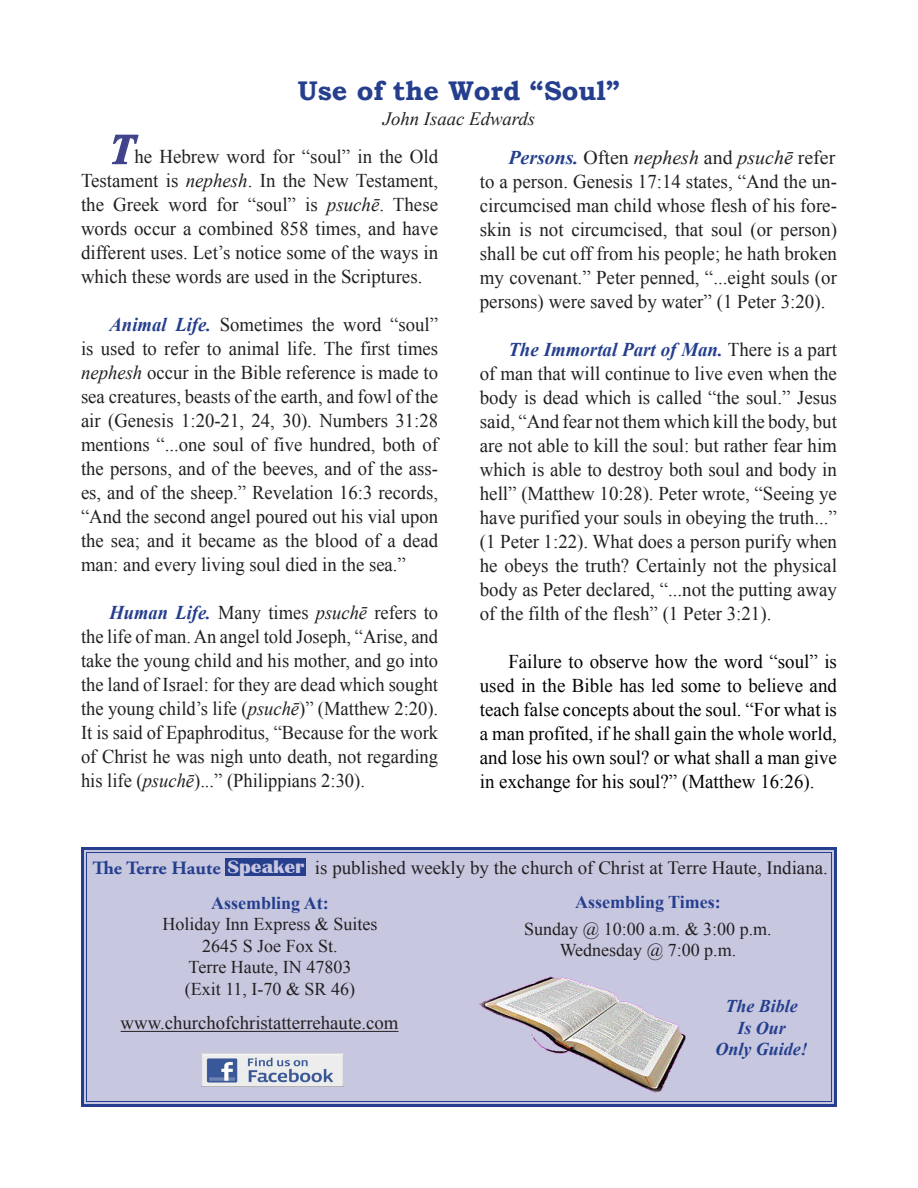
<style>
.page{position:relative;width:918px;height:1188px;background:#fff}
.page>*{position:absolute;margin:0;border:0;box-sizing:border-box;transform-origin:0 0}
.t1{font:700 27px "Bookman Old Style";color:#253f8e}
.t2{font:19.5px/24px "Times New Roman";color:#231f20;text-align:justify}
.t3{font:19.5px/24px "Times New Roman";color:#231f20;text-align:justify;scale:.96 1}
.t4{font:19.5px/24px "Times New Roman";color:#231f20;text-align:justify;scale:.95 1}
.t5{font:19.5px/24px "Times New Roman";color:#000;text-align:justify}
.t6{font:18.75px "Times New Roman";color:#231f20}
.t7{font:700 18.75px "Adobe Garamond Pro";color:#253f8e;scale:1.04 1}
.t8{font:italic 18.75px "Times New Roman";color:#231f20}
.t9{font:18px "Times New Roman";color:#231f20}
.t10{font:700 18px "Times New Roman";color:#253f8e}
.t11{font:italic 700 18px "Times New Roman";color:#253f8e}
.s1{font-weight:700;font-style:italic;font-size:42px;color:#40438b}
.s2{font-style:italic}
.s3{font-weight:700;font-style:italic;color:#253f8e}
.s4{font-family:"Britannic";color:#c7c7e0}
</style>
<div class="page">
<div style="left:81px;top:847px;width:756px;height:260px;background:#c7c7e0"></div>
<div style="left:86px;top:852px;width:746px;height:250px;border:1px solid #253f8e"></div>
<div style="left:225px;top:858px;width:81px;height:18px;background:#253f8e"></div>
<hr style="left:121px;top:1031px;width:277px;height:1px;background:#231f20">
<img style="left:478px;top:974px;width:231px;height:118px">
<img style="left:202px;top:1053px;width:141px;height:33px">
<svg style="left:111px;top:134px;width:28px;height:31px"></svg>
<p class="t1" style="left:298px;top:72px;width:324px">Use of the Word “Soul”</p>
<p class="t8" style="left:383px;top:106px;width:154px">John Isaac Edwards</p>
<p class="t2" style="left:81px;top:145px;width:359px;text-indent:28px"><span class="s1">T</span>he Hebrew word for “soul” in the Old Testament is <span class="s2">nephesh</span>. In the New Testament, the Greek word for “soul” is <span class="s2">psuchē</span>. These words occur a combined 858 times, and have different uses. Let’s notice some of the ways in which these words are used in the Scriptures.</p>
<p class="t3" style="left:81px;top:313px;width:374px;text-indent:28px"><span class="s3">Animal Life.</span> Sometimes the word “soul” is used to refer to animal life. The first times <span class="s2">nephesh</span> occur in the Bible reference is made to sea creatures, beasts of the earth, and fowl of the air (Genesis 1:20-21, 24, 30). Numbers 31:28 mentions “...one soul of five hundred, both of the persons, and of the beeves, and of the ass&shy;es, and of the sheep.” Revelation 16:3 records, “And the second angel poured out his vial upon the sea; and it became as the blood of a dead man: and every living soul died in the sea.”</p>
<p class="t4" style="left:81px;top:601px;width:377px;text-indent:28px"><span class="s3">Human Life.</span> Many times <span class="s2">psuchē</span> refers to the life of man. An angel told Joseph, “Arise, and take the young child and his mother, and go into the land of Israel: for they are dead which sought the young child’s life (<span class="s2">psuchē</span>)” (Matthew 2:20).<br>It is said of Epaphroditus, “Because for the work of Christ he was nigh unto death, not regarding his life (<span class="s2">psuchē</span>)...” (Philippians 2:30).</p>
<p class="t2" style="left:508px;top:145px;width:328px"><span class="s3">Persons.</span> Often <span class="s2">nephesh</span> and <span class="s2">psuchē</span> refer</p>
<p class="t2" style="left:480px;top:169px;width:359px">to a person. Genesis 17:14 states, “And the un&shy;circumcised man child whose flesh of his fore&shy;skin is not circumcised, that soul (or person) shall be cut off from his people; he hath broken my covenant.” Peter penned, “...eight souls (or persons) were saved by water” (1 Peter 3:20).</p>
<p class="t2" style="left:480px;top:337px;width:359px;text-indent:28px"><span class="s3">The Immortal Part of Man.</span> There is a part of man that will continue to live even when the body is dead which is called “the soul.” Jesus said, “And fear not them which kill the body, but are not able to kill the soul: but rather fear him which is able to destroy both soul and body in hell” (Matthew 10:28). Peter wrote, “Seeing ye have purified your souls in obeying the truth...” (1 Peter 1:22). What does a person purify when he obeys the truth? Certainly not the physical body as Peter declared, “...not the putting away of the filth of the flesh” (1 Peter 3:21).</p>
<p class="t5" style="left:480px;top:649px;width:359px;text-indent:29px">Failure to observe how the word “soul” is used in the Bible has led some to believe and teach false concepts about the soul. “For what is a man profited, if he shall gain the whole world, and lose his own soul? or what shall a man give in exchange for his soul?” (Matthew 16:26).</p>
<p class="t7" style="left:92px;top:857px;width:205px">The Terre Haute <span class="s4">Speaker</span></p>
<p class="t6" style="left:315px;top:855px;width:515px">is published weekly by the church of Christ at Terre Haute, Indiana.</p>
<p class="t10" style="left:211px;top:890px;width:119px">Assembling At:</p>
<p class="t9" style="left:163px;top:912px;width:216px">Holiday Inn Express &amp; Suites</p>
<p class="t9" style="left:202px;top:934px;width:137px">2645 S Joe Fox St.</p>
<p class="t9" style="left:189px;top:955px;width:164px">Terre Haute, IN 47803</p>
<p class="t9" style="left:185px;top:977px;width:172px">(Exit 11, I-70 &amp; SR 46)</p>
<p class="t6" style="left:121px;top:1010px;width:279px">www.churchofchristatterrehaute.com</p>
<p class="t10" style="left:575px;top:890px;width:147px">Assembling Times:</p>
<p class="t9" style="left:524px;top:917px;width:249px">Sunday @ 10:00 a.m. &amp; 3:00 p.m.</p>
<p class="t9" style="left:560px;top:938px;width:178px">Wednesday @ 7:00 p.m.</p>
<p class="t11" style="left:725px;top:994px;width:74px">The Bible</p>
<p class="t11" style="left:737px;top:1015px;width:50px">Is Our</p>
<p class="t11" style="left:715px;top:1037px;width:94px">Only Guide!</p>
</div>
